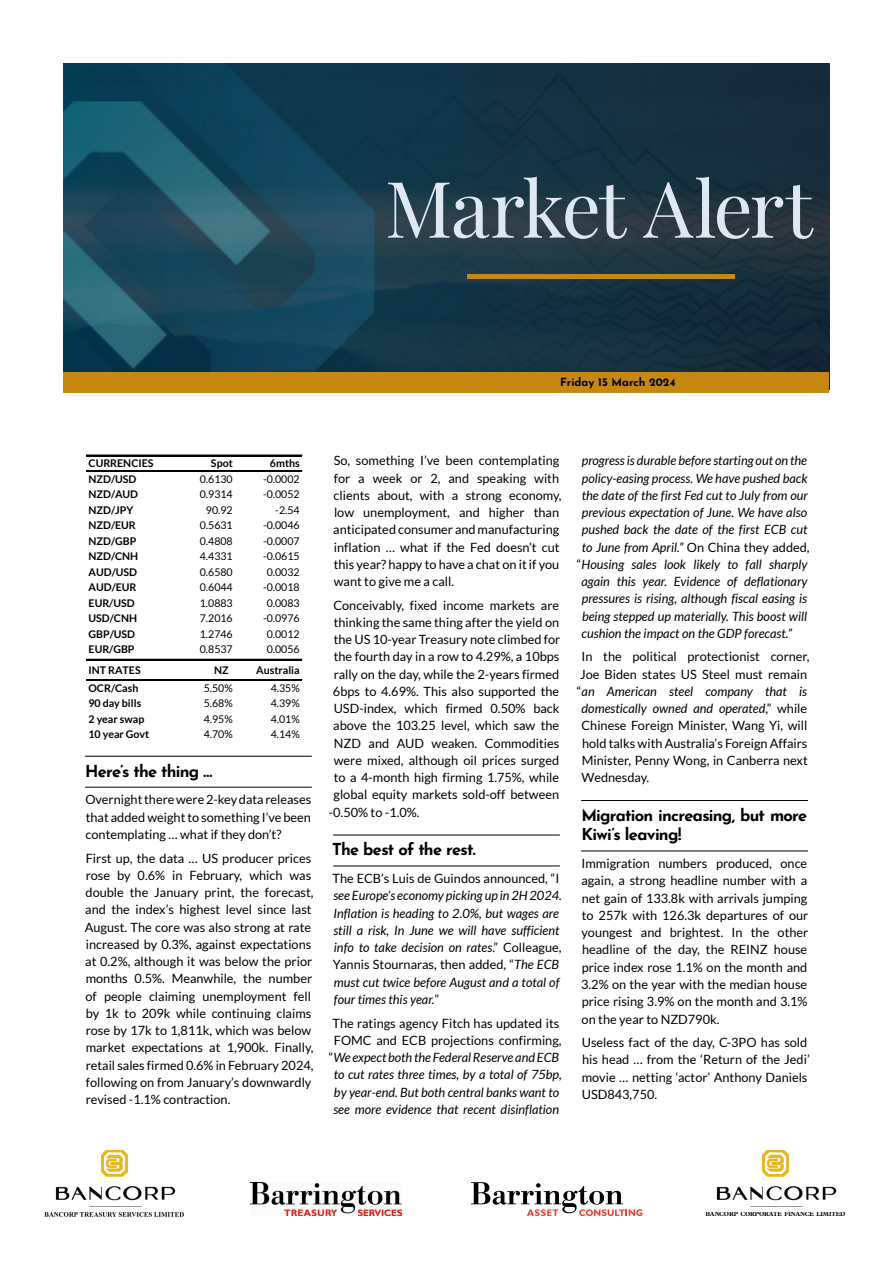
<style>
.page{position:relative;width:893px;height:1263px;background:#fff}
.page>*{position:absolute;margin:0;border:0;box-sizing:border-box;transform-origin:0 0}
.t1{font:78px "Playfair Display";letter-spacing:-.03em;color:#dee8f3}
.t2{font:700 16.5px/19.5px "Josefin Sans";letter-spacing:-.045em;color:#000}
.t3{font:12.75px/17.2px "Lato";color:#000}
.t4{font:italic 12.75px/17.2px "Lato";color:#000}
.t5{font:700 11.25px "Josefin Sans";color:#000}
.t6{font:10.65px "Lato";color:#000}
.t7{font:700 10.65px "Lato";color:#000}
.t8{font:700 6.45px "Plantin Std";letter-spacing:-.01em;color:#000;scale:.93 1}
.s1{font-style:normal}
</style>
<div class="page">
<hr style="left:85px;top:756px;width:227px;height:1px;background:#000">
<hr style="left:85px;top:787px;width:227px;height:1px;background:#000">
<hr style="left:86px;top:455px;width:216px;height:1px;background:#000">
<hr style="left:86px;top:470px;width:216px;height:1px;background:#000">
<hr style="left:86px;top:659px;width:216px;height:1px;background:#000">
<hr style="left:86px;top:679px;width:216px;height:1px;background:#000">
<hr style="left:86px;top:680px;width:216px;height:1px;background:#000">
<hr style="left:333px;top:835px;width:227px;height:1px;background:#000">
<hr style="left:333px;top:866px;width:227px;height:1px;background:#000">
<hr style="left:581px;top:800px;width:227px;height:1px;background:#000">
<hr style="left:581px;top:851px;width:227px;height:1px;background:#000">
<img style="left:44px;top:1150px;width:140px;height:67px">
<img style="left:251px;top:1182px;width:151px;height:33px">
<img style="left:716px;top:1150px;width:121px;height:57px">
<img style="left:64px;top:64px;width:765px;height:308px">
<div style="left:64px;top:372px;width:765px;height:21px;background:#c78812"></div>
<hr style="left:467px;top:275px;width:268px;height:4px;background:#c78812">
<svg style="left:471px;top:1182px;width:171px;height:34px"></svg>
<h1 class="t1" style="left:385px;top:148px;width:429px">Market Alert</h1>
<p class="t5" style="left:560px;top:372px;width:117px">Friday 15 March 2024</p>
<p class="t7" style="left:89px;top:457px;width:67px">CURRENCIES</p>
<p class="t7" style="left:211px;top:457px;width:23px">Spot</p>
<p class="t7" style="left:270px;top:457px;width:31px">6mths</p>
<p class="t7" style="left:89px;top:473px;width:49px">NZD/USD</p>
<p class="t6" style="left:200px;top:473px;width:34px">0.6130</p>
<p class="t6" style="left:263px;top:473px;width:38px">-0.0002</p>
<p class="t7" style="left:89px;top:488px;width:51px">NZD/AUD</p>
<p class="t6" style="left:200px;top:488px;width:34px">0.9314</p>
<p class="t6" style="left:263px;top:488px;width:38px">-0.0052</p>
<p class="t7" style="left:89px;top:504px;width:46px">NZD/JPY</p>
<p class="t6" style="left:206px;top:504px;width:28px">90.92</p>
<p class="t6" style="left:275px;top:504px;width:26px">-2.54</p>
<p class="t7" style="left:89px;top:519px;width:49px">NZD/EUR</p>
<p class="t6" style="left:200px;top:519px;width:34px">0.5631</p>
<p class="t6" style="left:263px;top:519px;width:38px">-0.0046</p>
<p class="t7" style="left:89px;top:535px;width:49px">NZD/GBP</p>
<p class="t6" style="left:200px;top:535px;width:34px">0.4808</p>
<p class="t6" style="left:263px;top:535px;width:38px">-0.0007</p>
<p class="t7" style="left:89px;top:550px;width:51px">NZD/CNH</p>
<p class="t6" style="left:200px;top:550px;width:34px">4.4331</p>
<p class="t6" style="left:263px;top:550px;width:38px">-0.0615</p>
<p class="t7" style="left:89px;top:566px;width:50px">AUD/USD</p>
<p class="t6" style="left:200px;top:566px;width:34px">0.6580</p>
<p class="t6" style="left:267px;top:566px;width:34px">0.0032</p>
<p class="t7" style="left:89px;top:581px;width:49px">AUD/EUR</p>
<p class="t6" style="left:200px;top:581px;width:34px">0.6044</p>
<p class="t6" style="left:263px;top:581px;width:38px">-0.0018</p>
<p class="t7" style="left:89px;top:597px;width:48px">EUR/USD</p>
<p class="t6" style="left:200px;top:597px;width:34px">1.0883</p>
<p class="t6" style="left:267px;top:597px;width:34px">0.0083</p>
<p class="t7" style="left:89px;top:612px;width:50px">USD/CNH</p>
<p class="t6" style="left:200px;top:612px;width:34px">7.2016</p>
<p class="t6" style="left:263px;top:612px;width:38px">-0.0976</p>
<p class="t7" style="left:89px;top:627px;width:48px">GBP/USD</p>
<p class="t6" style="left:200px;top:628px;width:34px">1.2746</p>
<p class="t6" style="left:267px;top:628px;width:34px">0.0012</p>
<p class="t7" style="left:89px;top:643px;width:47px">EUR/GBP</p>
<p class="t6" style="left:200px;top:643px;width:34px">0.8537</p>
<p class="t6" style="left:267px;top:643px;width:34px">0.0056</p>
<p class="t7" style="left:89px;top:664px;width:54px">INT RATES</p>
<p class="t7" style="left:214px;top:664px;width:16px">NZ</p>
<p class="t7" style="left:256px;top:664px;width:45px">Australia</p>
<p class="t7" style="left:89px;top:682px;width:51px">OCR/Cash</p>
<p class="t6" style="left:204px;top:682px;width:31px">5.50%</p>
<p class="t6" style="left:271px;top:682px;width:31px">4.35%</p>
<p class="t7" style="left:89px;top:697px;width:54px">90 day bills</p>
<p class="t6" style="left:204px;top:697px;width:31px">5.68%</p>
<p class="t6" style="left:271px;top:697px;width:31px">4.39%</p>
<p class="t7" style="left:89px;top:713px;width:57px">2 year swap</p>
<p class="t6" style="left:204px;top:713px;width:31px">4.95%</p>
<p class="t6" style="left:271px;top:713px;width:31px">4.01%</p>
<p class="t7" style="left:89px;top:728px;width:62px">10 year Govt</p>
<p class="t6" style="left:204px;top:728px;width:31px">4.70%</p>
<p class="t6" style="left:271px;top:728px;width:31px">4.14%</p>
<p class="t2" style="left:85px;top:758px;width:129px">Here’s the thing …</p>
<p class="t3" style="left:85px;top:791px;width:227px;text-align:justify">Overnight there were 2-key data releases that added weight to something I’ve been contemplating … what if they don’t?</p>
<p class="t3" style="left:85px;top:849px;width:230px">First up, the data … US producer prices rose by 0.6% in February, which was double the January print, the forecast, and the index’s highest level since last August. The core was also strong at rate increased by 0.3%, against expectations at 0.2%, although it was below the prior months 0.5%. Meanwhile, the number of people claiming unemployment fell by 1k to 209k while continuing claims rose by 17k to 1,811k, which was below market expectations at 1,900k. Finally, retail sales firmed 0.6% in February 2024, following on from January’s downwardly revised -1.1% contraction.</p>
<p class="t3" style="left:333px;top:452px;width:230px">So, something I’ve been contemplating for a week or 2, and speaking with clients about, with a strong economy, low unemployment, and higher than anticipated consumer and manufacturing inflation … what if the Fed doesn’t cut this year? happy to have a chat on it if you want to give me a call.</p>
<p class="t3" style="left:333px;top:596px;width:227px">Conceivably, fixed income markets are</p>
<p class="t3" style="left:334px;top:614px;width:227px">thinking the same thing after the yield on</p>
<p class="t3" style="left:334px;top:631px;width:228px">the US 10-year Treasury note climbed for</p>
<p class="t3" style="left:334px;top:648px;width:227px">the fourth day in a row to 4.29%, a 10bps</p>
<p class="t3" style="left:334px;top:665px;width:227px">rally on the day, while the 2-years firmed</p>
<p class="t3" style="left:333px;top:683px;width:228px">6bps to 4.69%. This also supported the</p>
<p class="t3" style="left:334px;top:700px;width:227px">USD-index, which firmed 0.50% back</p>
<p class="t3" style="left:333px;top:717px;width:227px">above the 103.25 level, which saw the</p>
<p class="t3" style="left:334px;top:734px;width:227px">NZD and AUD weaken. Commodities</p>
<p class="t3" style="left:334px;top:752px;width:227px">were mixed, although oil prices surged</p>
<p class="t3" style="left:334px;top:769px;width:227px">to a 4-month high firming 1.75%, while</p>
<p class="t3" style="left:334px;top:786px;width:227px">global equity markets sold-off between</p>
<p class="t3" style="left:329px;top:803px;width:92px">-0.50% to -1.0%.</p>
<p class="t2" style="left:332px;top:837px;width:145px">The best of the rest.</p>
<p class="t3" style="left:333px;top:870px;width:228px">The ECB’s Luis de Guindos announced, “I</p>
<p class="t4" style="left:333px;top:887px;width:230px">see Europe’s economy picking up in 2H 2024.<br>Inflation is heading to 2.0%, but wages are still a risk, In June we will have sufficient info to take decision on rates<span class="s1">.” Colleague, Yannis Stournaras, then added, “</span>The ECB must cut twice before August and a total of four times this year.<span class="s1">”</span></p>
<p class="t4" style="left:329px;top:1015px;width:234px;text-align:center"><span class="s1">The ratings agency Fitch has updated its FOMC and ECB projections confirming, “</span>We expect both the Federal Reserve and ECB to cut rates three times, by a total of 75bp, by year-end. But both central banks want to see more evidence that recent disinflation</p>
<p class="t4" style="left:582px;top:452px;width:227px">progress is durable before starting out on the</p>
<p class="t4" style="left:582px;top:470px;width:227px">policy-easing process. We have pushed back</p>
<p class="t4" style="left:582px;top:487px;width:228px">the date of the first Fed cut to July from our</p>
<p class="t4" style="left:582px;top:504px;width:227px">previous expectation of June. We have also</p>
<p class="t4" style="left:582px;top:521px;width:227px">pushed back the date of the first ECB cut</p>
<p class="t4" style="left:582px;top:539px;width:229px">to June from April.” <span class="s1">On China they added,</span></p>
<p class="t4" style="left:577px;top:556px;width:232px"><span class="s1">“</span>Housing sales look likely to fall sharply</p>
<p class="t4" style="left:581px;top:573px;width:228px">again this year. Evidence of deflationary</p>
<p class="t4" style="left:582px;top:590px;width:227px">pressures is rising, although fiscal easing is</p>
<p class="t4" style="left:582px;top:608px;width:227px">being stepped up materially. This boost will</p>
<p class="t4" style="left:581px;top:625px;width:212px">cushion the impact on the GDP forecast.”</p>
<p class="t3" style="left:582px;top:648px;width:230px">In the political protectionist corner,</p>
<p class="t3" style="left:580px;top:665px;width:229px">Joe Biden states US Steel must remain</p>
<p class="t4" style="left:577px;top:683px;width:232px"><span class="s1">“</span>an American steel company that is</p>
<p class="t4" style="left:582px;top:700px;width:227px">domestically owned and operated<span class="s1">,” while</span></p>
<p class="t3" style="left:582px;top:717px;width:227px">Chinese Foreign Minister, Wang Yi, will</p>
<p class="t3" style="left:582px;top:734px;width:227px">hold talks with Australia’s Foreign Affairs</p>
<p class="t3" style="left:582px;top:752px;width:227px">Minister, Penny Wong, in Canberra next</p>
<p class="t3" style="left:582px;top:769px;width:69px">Wednesday.</p>
<p class="t2" style="left:581px;top:803px;width:228px">Migration increasing, but more<br>Kiwi’s leaving!</p>
<p class="t3" style="left:581px;top:855px;width:229px;text-align:justify">Immigration numbers produced, once again, a strong headline number with a net gain of 133.8k with arrivals jumping to 257k with 126.3k departures of our youngest and brightest. In the other headline of the day, the REINZ house price index rose 1.1% on the month and 3.2% on the year with the median house price rising 3.9% on the month and 3.1% on the year to NZD790k.</p>
<p class="t3" style="left:582px;top:1034px;width:229px">Useless fact of the day, C-3PO has sold his head … from the ‘Return of the Jedi’ movie … netting ‘actor’ Anthony Daniels<br>USD843,750.</p>
<p class="t8" style="left:705px;top:1210px;width:152px">BANCORP CORPORATE FINANCE LIMITED</p>
</div>
